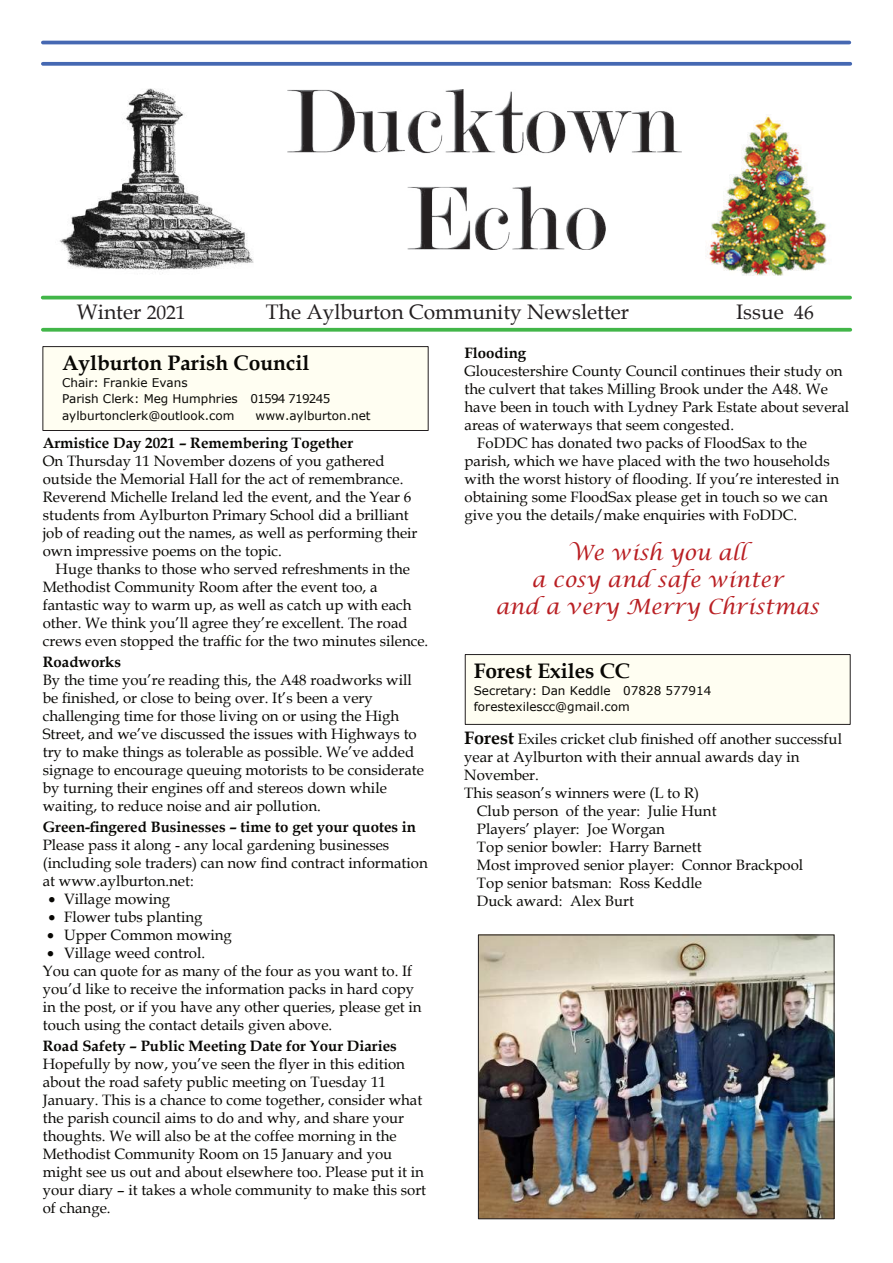
<style>
.page{position:relative;width:893px;height:1263px;background:#fff}
.page>*{position:absolute;margin:0;border:0;box-sizing:border-box;transform-origin:0 0}
.t1{font:italic 21px/27px "Lucida Calligraphy";color:#b91f23;text-align:center}
.t2{font:21px "Book Antiqua";color:#231f20}
.t3{font:700 21px "Book Antiqua";color:#080704}
.t4{font:15px/18px "Book Antiqua";color:#080704}
.t5{font:700 15px "Book Antiqua";color:#080704}
.t6{font:12px/16.5px "Verdana";color:#080704}
.s1{font-size:19.5px}
.s2{font-weight:700;font-size:18px}
</style>
<div class="page">
<img style="left:707px;top:116px;width:123px;height:160px">
<hr style="left:43px;top:41px;width:806px;height:3px;background:#4668b2">
<svg style="left:43px;top:328px;width:807px;height:4px;background:#53bc59"></svg>
<svg style="left:43px;top:62px;width:807px;height:4px;background:#5373b7"></svg>
<div style="left:42px;top:346px;width:387px;height:85px;background:#fffef2;border:1px solid #231f20"></div>
<img style="left:480px;top:937px;width:352px;height:280px">
<div style="left:478px;top:935px;width:356px;height:284px;border:1px solid #231f20"></div>
<div style="left:465px;top:654px;width:386px;height:71px;background:#fffef2;border:1px solid #231f20"></div>
<img style="left:287px;top:90px;width:394px;height:159px">
<hr style="left:43px;top:296px;width:807px;height:3px;background:#42b649">
<img style="left:59px;top:88px;width:195px;height:186px">
<h1 class="t2" style="left:77px;top:304px;width:110px">Winter <span class="s1">2021</span></h1>
<h1 class="t2" style="left:266px;top:304px;width:365px">The Aylburton Community Newsletter</h1>
<h1 class="t2" style="left:736px;top:304px;width:79px">Issue <span class="s1">46</span></h1>
<h1 class="t3" style="left:62px;top:355px;width:249px">Aylburton Parish Council</h1>
<p class="t6" style="left:62px;top:375px;width:270px">Chair: Frankie Evans<br>Parish Clerk: Meg Humphries 01594 719245 aylburtonclerk@outlook.com</p>
<p class="t5" style="left:464px;top:347px;width:63px">Flooding</p>
<p class="t4" style="left:464px;top:363px;width:380px">Gloucestershire County Council continues their study on</p>
<p class="t4" style="left:464px;top:381px;width:365px">the culvert that takes Milling Brook under the A48. We</p>
<p class="t4" style="left:464px;top:399px;width:386px">have been in touch with Lydney Park Estate about several</p>
<p class="t4" style="left:464px;top:417px;width:271px">areas of waterways that seem congested.</p>
<p class="t4" style="left:477px;top:435px;width:331px">FoDDC has donated two packs of FloodSax to the</p>
<p class="t4" style="left:464px;top:453px;width:367px">parish, which we have placed with the two households</p>
<p class="t4" style="left:464px;top:471px;width:376px">with the worst history of flooding. If you’re interested in</p>
<p class="t4" style="left:464px;top:489px;width:365px">obtaining some FloodSax please get in touch so we can</p>
<p class="t4" style="left:464px;top:507px;width:334px">give you the details/make enquiries with FoDDC.</p>
<h1 class="t1" style="left:496px;top:541px;width:325px">We wish you all<br>a cosy and safe winter<br>and a very Merry Christmas</h1>
<p class="t6" style="left:256px;top:408px;width:117px">www.aylburton.net</p>
<p class="t5" style="left:43px;top:437px;width:312px">Armistice Day 2021 – Remembering Together</p>
<p class="t4" style="left:43px;top:453px;width:376px">On Thursday 11 November dozens of you gathered outside the Memorial Hall for the act of remembrance.<br>Reverend Michelle Ireland led the event, and the Year 6 students from Aylburton Primary School did a brilliant job of reading out the names, as well as performing their own impressive poems on the topic.</p>
<p class="t4" style="left:43px;top:561px;width:387px;text-indent:13px">Huge thanks to those who served refreshments in the Methodist Community Room after the event too, a fantastic way to warm up, as well as catch up with each other. We think you’ll agree they’re excellent. The road crews even stopped the traffic for the two minutes silence.</p>
<p class="t5" style="left:43px;top:656px;width:80px">Roadworks</p>
<p class="t4" style="left:43px;top:672px;width:383px">By the time you’re reading this, the A48 roadworks will be finished, or close to being over. It’s been a very challenging time for those living on or using the High Street, and we’ve discussed the issues with Highways to try to make things as tolerable as possible. We’ve added signage to encourage queuing motorists to be considerate by turning their engines off and stereos down while waiting, to reduce noise and air pollution.</p>
<p class="t5" style="left:43px;top:821px;width:375px">Green-fingered Businesses – time to get your quotes in</p>
<p class="t4" style="left:43px;top:837px;width:348px">Please pass it along - any local gardening businesses</p>
<p class="t4" style="left:43px;top:855px;width:386px">(including sole traders) can now find contract information</p>
<p class="t4" style="left:43px;top:873px;width:153px">at www.aylburton.net:</p>
<p class="t4" style="left:64px;top:891px;width:108px">Village mowing</p>
<p class="t4" style="left:64px;top:909px;width:140px">Flower tubs planting</p>
<p class="t4" style="left:64px;top:927px;width:169px">Upper Common mowing</p>
<p class="t4" style="left:64px;top:945px;width:143px">Village weed control.</p>
<p class="t4" style="left:43px;top:963px;width:371px">You can quote for as many of the four as you want to. If</p>
<p class="t4" style="left:43px;top:981px;width:373px">you’d like to receive the information packs in hard copy</p>
<p class="t4" style="left:43px;top:999px;width:380px">in the post, or if you have any other queries, please get in</p>
<p class="t4" style="left:43px;top:1017px;width:291px">touch using the contact details given above.</p>
<p class="t5" style="left:43px;top:1040px;width:356px">Road Safety – Public Meeting Date for Your Diaries</p>
<p class="t4" style="left:43px;top:1056px;width:385px">Hopefully by now, you’ve seen the flyer in this edition about the road safety public meeting on Tuesday 11<br>January. This is a chance to come together, consider what the parish council aims to do and why, and share your thoughts. We will also be at the coffee morning in the Methodist Community Room on 15 January and you might see us out and about elsewhere too. Please put it in your diary – it takes a whole community to make this sort of change.</p>
<h1 class="t3" style="left:474px;top:663px;width:158px">Forest Exiles CC</h1>
<p class="t6" style="left:474px;top:683px;width:239px">Secretary: Dan Keddle 07828 577914 forestexilescc@gmail.com</p>
<p class="t4" style="left:464px;top:732px;width:379px"><span class="s2">Forest</span> Exiles cricket club finished off another successful</p>
<p class="t4" style="left:464px;top:750px;width:337px">year at Aylburton with their annual awards day in</p>
<p class="t4" style="left:464px;top:768px;width:76px">November.</p>
<p class="t4" style="left:464px;top:786px;width:236px">This season’s winners were (L to R)</p>
<p class="t4" style="left:477px;top:804px;width:241px">Club person of the year: Julie Hunt</p>
<p class="t4" style="left:477px;top:822px;width:190px">Players’ player: Joe Worgan</p>
<p class="t4" style="left:477px;top:840px;width:226px">Top senior bowler: Harry Barnett</p>
<p class="t4" style="left:477px;top:858px;width:328px">Most improved senior player: Connor Brackpool</p>
<p class="t4" style="left:477px;top:876px;width:227px">Top senior batsman: Ross Keddle</p>
<p class="t4" style="left:477px;top:894px;width:158px">Duck award: Alex Burt</p>
</div>
